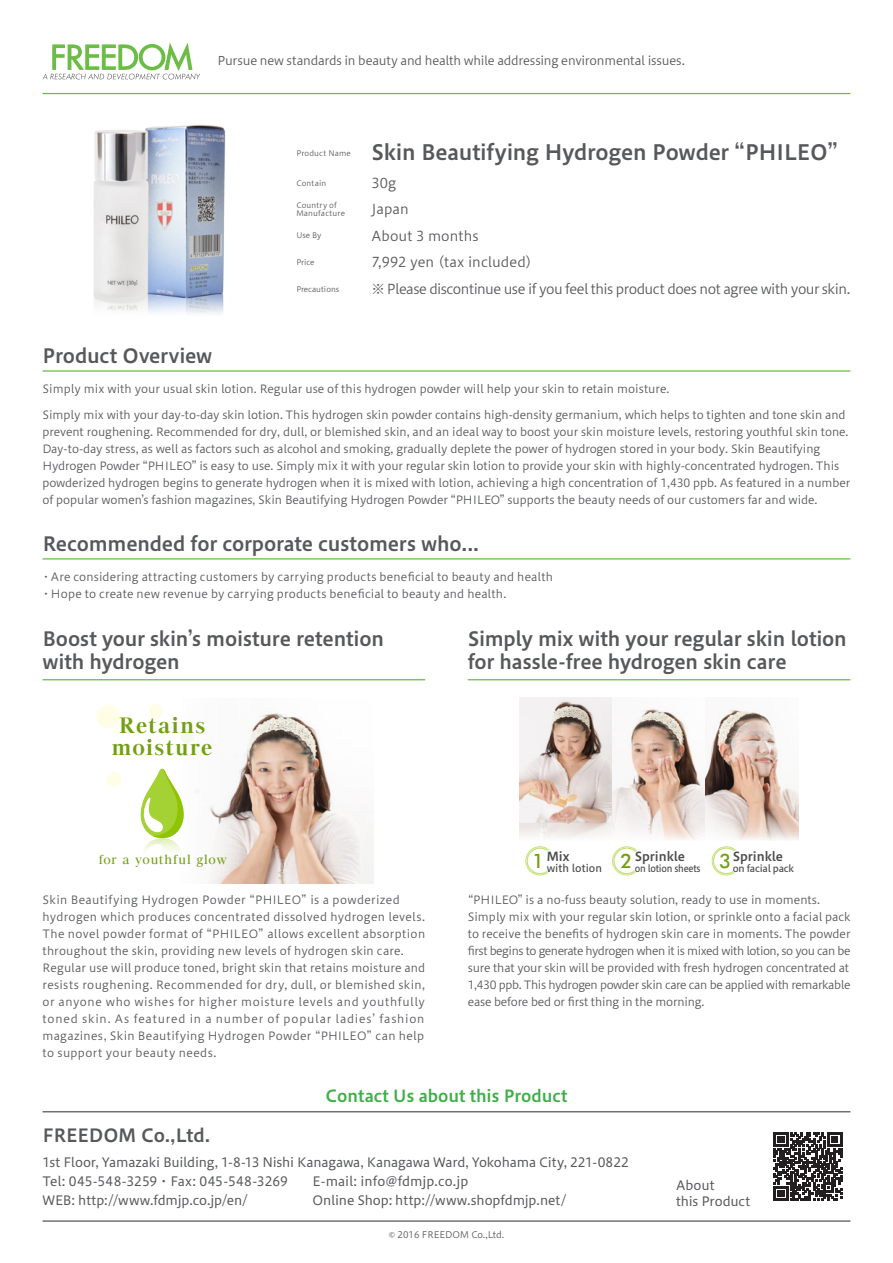
<style>
.page{position:relative;width:893px;height:1263px;background:#fff}
.page>*{position:absolute;margin:0;border:0;box-sizing:border-box;transform-origin:0 0}
.t1{font:21px "Hiragino UD Sans Std W6";letter-spacing:-.01em;color:#57585a}
.t2{font:800 expanded 19.95px/22px "Reim Pr 6";letter-spacing:.07em;color:#739f13;text-align:center}
.t3{font:500 19.8px "Futura BT";color:#739f13}
.t4{font:19.5px/23.4px "Hiragino UD Sans Std W6";letter-spacing:-.01em;color:#57585a}
.t5{font:18px "Hiragino UD Sans Std W6";letter-spacing:-.005em;color:#57585a}
.t6{font:16.5px "Hiragino UD Sans Std W6";color:#40ae49}
.t7{font:13.5px/26.5px "Hiragino UD Sans Std W3";letter-spacing:-.035em;color:#57585a}
.t8{font:12.75px/19.2px "Hiragino UD Sans Std W4";letter-spacing:-.01em;color:#57585a}
.t9{font:12.45px "Hiragino UD Sans Std W6";color:#4c4c4c}
.t10{font:12px "Hiragino UD Sans Std W3";letter-spacing:-.015em;color:#57585a}
.t11{font:700 11.7px "Reim Pr 6";letter-spacing:.06em;color:#739f13}
.t12{font:11.25px/17px "Hiragino UD Sans Std W3";letter-spacing:-.005em;color:#57585a}
.t13{font:11.25px/17px "Hiragino UD Sans Std W3";letter-spacing:.025em;color:#57585a}
.t14{font:11.25px/17px "Hiragino UD Sans Std W3";letter-spacing:.015em;color:#57585a}
.t15{font:10.35px "Hiragino UD Sans Std W5";color:#4c4c4c}
.t16{font:9.6px "Hiragino UD Sans Std W5";letter-spacing:-.025em;color:#4c4c4c;scale:.92 1}
.t17{font:9.6px "Hiragino UD Sans Std W5";letter-spacing:-.025em;color:#4c4c4c}
.t18{font:9px "Hiragino UD Sans Std W3";color:#57585a}
.t19{font:7.5px/8.6px "Hiragino UD Sans Std W3";letter-spacing:.015em;color:#57585a}
</style>
<div class="page">
<svg style="left:43px;top:43px;width:157px;height:36px"></svg>
<hr style="left:43px;top:93px;width:807px;height:1px;background:#6cbd45">
<hr style="left:43px;top:1220px;width:807px;height:2px;background:#57585a">
<hr style="left:43px;top:1111px;width:807px;height:1px;background:#57585a">
<hr style="left:43px;top:370px;width:807px;height:2px;background:#6cbd45">
<hr style="left:43px;top:558px;width:807px;height:1px;background:#6cbd45">
<hr style="left:43px;top:679px;width:382px;height:1px;background:#6cbd45">
<hr style="left:468px;top:679px;width:382px;height:1px;background:#6cbd45">
<img style="left:520px;top:697px;width:279px;height:143px">
<svg style="left:525px;top:846px;width:26px;height:30px"></svg>
<svg style="left:612px;top:846px;width:25px;height:29px"></svg>
<svg style="left:712px;top:846px;width:25px;height:30px"></svg>
<div style="left:107px;top:772px;width:14px;height:14px;background:#fffde6;border-radius:50%"></div>
<div style="left:148px;top:704px;width:15px;height:14px;background:#fffde6;border-radius:50%"></div>
<div style="left:96px;top:705px;width:24px;height:23px;background:#fffde6;border-radius:50%"></div>
<img style="left:180px;top:713px;width:193px;height:171px">
<svg style="left:140px;top:769px;width:45px;height:87px"></svg>
<img style="left:93px;top:125px;width:133px;height:189px">
<svg style="left:774px;top:1132px;width:68px;height:68px"></svg>
<p class="t10" style="left:218px;top:51px;width:469px">Pursue new standards in beauty and health while addressing environmental issues.</p>
<h3 class="t4" style="left:43px;top:343px;width:171px">Product Overview</h3>
<p class="t19" style="left:296px;top:148px;width:56px">Product Name</p>
<p class="t19" style="left:296px;top:179px;width:31px">Contain</p>
<p class="t19" style="left:296px;top:200px;width:50px">Country of<br>Manufacture</p>
<p class="t19" style="left:296px;top:231px;width:27px">Use By</p>
<p class="t19" style="left:296px;top:257px;width:20px">Price</p>
<p class="t19" style="left:296px;top:284px;width:44px">Precautions</p>
<h1 class="t1" style="left:371px;top:136px;width:468px">Skin Beautifying Hydrogen Powder “PHILEO”</h1>
<p class="t7" style="left:371px;top:168px;width:481px">30g<br>Japan<br>About 3 months<br>7,992 yen (tax included)<br>※ Please discontinue use if you feel this product does not agree with your skin.</p>
<p class="t12" style="left:43px;top:380px;width:628px">Simply mix with your usual skin lotion. Regular use of this hydrogen powder will help your skin to retain moisture.</p>
<p class="t12" style="left:43px;top:406px;width:809px">Simply mix with your day-to-day skin lotion. This hydrogen skin powder contains high-density germanium, which helps to tighten and tone skin and prevent roughening. Recommended for dry, dull, or blemished skin, and an ideal way to boost your skin moisture levels, restoring youthful skin tone.<br>Day-to-day stress, as well as factors such as alcohol and smoking, gradually deplete the power of hydrogen stored in your body. Skin Beautifying Hydrogen Powder “PHILEO” is easy to use. Simply mix it with your regular skin lotion to provide your skin with highly-concentrated hydrogen. This powderized hydrogen begins to generate hydrogen when it is mixed with lotion, achieving a high concentration of 1,430 ppb. As featured in a number of popular women’s fashion magazines, Skin Beautifying Hydrogen Powder “PHILEO” supports the beauty needs of our customers far and wide.</p>
<h3 class="t4" style="left:43px;top:531px;width:438px">Recommended for corporate customers who...</h3>
<p class="t14" style="left:41px;top:568px;width:514px">・Are considering attracting customers by carrying products beneficial to beauty and health・Hope to create new revenue by carrying products beneficial to beauty and health.</p>
<h3 class="t4" style="left:43px;top:626px;width:343px">Boost your skin’s moisture retention with hydrogen</h3>
<h3 class="t4" style="left:468px;top:626px;width:381px">Simply mix with your regular skin lotion for hassle-free hydrogen skin care</h3>
<h2 class="t2" style="left:112px;top:714px;width:102px">Retains moisture</h2>
<p class="t11" style="left:99px;top:850px;width:130px">for a youthful glow</p>
<p class="t9" style="left:635px;top:846px;width:52px">Sprinkle</p>
<p class="t16" style="left:635px;top:861px;width:73px">on lotion sheets</p>
<p class="t9" style="left:733px;top:846px;width:52px">Sprinkle</p>
<p class="t17" style="left:733px;top:861px;width:63px">on facial pack</p>
<p class="t9" style="left:547px;top:846px;width:24px">Mix</p>
<p class="t15" style="left:547px;top:860px;width:57px">with lotion</p>
<h3 class="t3" style="left:532px;top:848px;width:13px">1</h3>
<h3 class="t3" style="left:621px;top:848px;width:13px">2</h3>
<h3 class="t3" style="left:719px;top:848px;width:13px">3</h3>
<p class="t13" style="left:43px;top:891px;width:384px">Skin Beautifying Hydrogen Powder “PHILEO” is a powderized hydrogen which produces concentrated dissolved hydrogen levels.<br>The novel powder format of “PHILEO” allows excellent absorption throughout the skin, providing new levels of hydrogen skin care.<br>Regular use will produce toned, bright skin that retains moisture and resists roughening. Recommended for dry, dull, or blemished skin, or anyone who wishes for higher moisture levels and youthfully toned skin. As featured in a number of popular ladies’ fashion magazines, Skin Beautifying Hydrogen Powder “PHILEO” can help to support your beauty needs.</p>
<p class="t12" style="left:468px;top:891px;width:384px">“PHILEO” is a no-fuss beauty solution, ready to use in moments.<br>Simply mix with your regular skin lotion, or sprinkle onto a facial pack to receive the benefits of hydrogen skin care in moments. The powder first begins to generate hydrogen when it is mixed with lotion, so you can be sure that your skin will be provided with fresh hydrogen concentrated at 1,430 ppb. This hydrogen powder skin care can be applied with remarkable ease before bed or first thing in the morning.</p>
<h3 class="t6" style="left:326px;top:1083px;width:243px">Contact Us about this Product</h3>
<h3 class="t5" style="left:43px;top:1122px;width:169px">FREEDOM Co.,Ltd.</h3>
<p class="t8" style="left:43px;top:1151px;width:588px">1st Floor, Yamazaki Building, 1-8-13 Nishi Kanagawa, Kanagawa Ward, Yokohama City, 221-0822<br>Tel: 045-548-3259 ・ Fax: 045-548-3269</p>
<p class="t8" style="left:313px;top:1170px;width:157px">E-mail: info@fdmjp.co.jp</p>
<p class="t8" style="left:43px;top:1190px;width:207px">WEB: http://www.fdmjp.co.jp/en/</p>
<p class="t8" style="left:313px;top:1190px;width:255px">Online Shop: http://www.shopfdmjp.net/</p>
<p class="t18" style="left:389px;top:1227px;width:117px">© 2016 FREEDOM Co.,Ltd.</p>
<p class="t8" style="left:676px;top:1177px;width:76px;line-height:15.9px">About<br>this Product</p>
</div>
